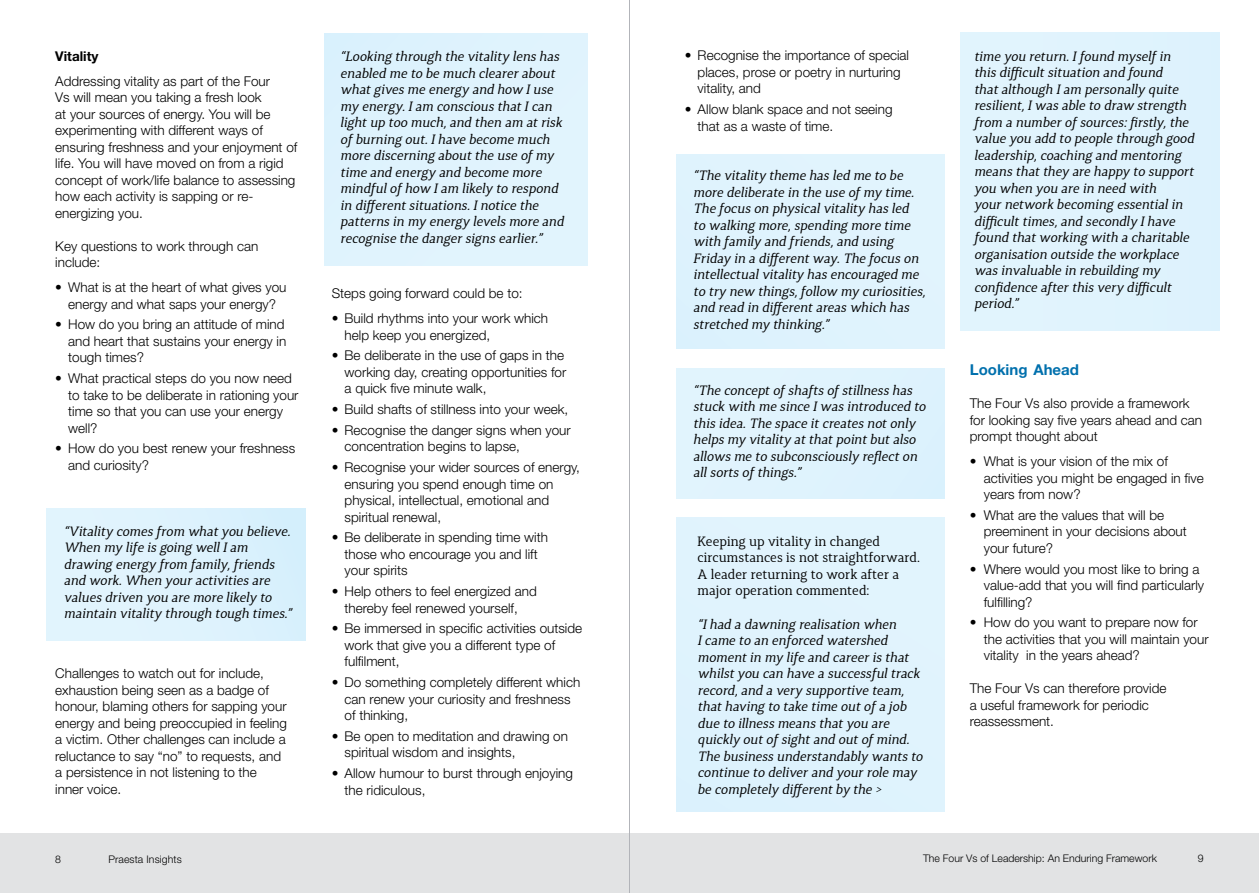
<style>
.page{position:relative;width:1259px;height:893px;background:#fff}
.page>*{position:absolute;margin:0;border:0;box-sizing:border-box;transform-origin:0 0}
.t1{font:700 15px "Helvetica Neue LT Std";color:#0070ad}
.t2{font:300 13.5px/16.5px "Helvetica Neue LT Std";color:#000}
.t3{font:italic 13.5px/16.5px "Synerga Pro";color:#000}
.t4{font:13.5px/16.5px "Synerga Pro";color:#000}
.t5{font:700 13.5px "Helvetica Neue LT Std";color:#000}
.t6{font:300 10.5px "Helvetica Neue LT Std";color:#000}
</style>
<div class="page">
<div style="left:0;top:833px;width:1259px;height:60px;background:#e2e3e4"></div>
<div style="left:46px;top:509px;width:260px;height:132px;background:#dff3fd"></div>
<div style="left:324px;top:34px;width:264px;height:232px;background:#e0f3fd"></div>
<div style="left:676px;top:368px;width:268px;height:130px;background:#e0f3fd"></div>
<div style="left:676px;top:154px;width:268px;height:194px;background:#e0f3fd"></div>
<div style="left:676px;top:518px;width:268px;height:293px;background:#e0f3fd"></div>
<div style="left:960px;top:32px;width:260px;height:298px;background:#e0f3fd"></div>
<hr style="left:629px;top:0;width:1px;height:893px;background:#b2b4b9">
<p class="t5" style="left:55px;top:48px;width:45px">Vitality</p>
<p class="t2" style="left:55px;top:72px;width:244px">Addressing vitality as part of the Four<br>Vs will mean you taking a fresh look<br>at your sources of energy. You will be experimenting with different ways of ensuring freshness and your enjoyment of life. You will have moved on from a rigid concept of work/life balance to assessing how each activity is sapping or re&shy;energizing you.</p>
<p class="t2" style="left:55px;top:237px;width:205px">Key questions to work through can include:</p>
<p class="t2" style="left:55px;top:279px;width:233px;text-align:center">• What is at the heart of what gives you energy and what saps your energy?</p>
<p class="t2" style="left:68px;top:316px;width:220px;text-indent:-13px">• How do you bring an attitude of mind and heart that sustains your energy in tough times?</p>
<p class="t2" style="left:68px;top:370px;width:232px;text-indent:-13px">• What practical steps do you now need to take to be deliberate in rationing your time so that you can use your energy well?</p>
<p class="t2" style="left:68px;top:440px;width:229px;text-indent:-13px">• How do you best renew your freshness and curiosity?</p>
<p class="t3" style="left:64px;top:523px;width:229px">“Vitality comes from what you believe.<br>When my life is going well I am drawing energy from family, friends and work. When your activities are values driven you are more likely to maintain vitality through tough times.”</p>
<p class="t2" style="left:55px;top:665px;width:233px">Challenges to watch out for include, exhaustion being seen as a badge of honour, blaming others for sapping your energy and being preoccupied in feeling a victim. Other challenges can include a reluctance to say “no” to requests, and a persistence in not listening to the inner voice.</p>
<p class="t3" style="left:340px;top:48px;width:225px">“Looking through the vitality lens has enabled me to be much clearer about what gives me energy and how I use my energy. I am conscious that I can light up too much, and then am at risk of burning out. I have become much more discerning about the use of my time and energy and become more mindful of how I am likely to respond in different situations. I notice the patterns in my energy levels more and recognise the danger signs earlier.”</p>
<p class="t2" style="left:332px;top:285px;width:192px">Steps going forward could be to:</p>
<p class="t2" style="left:345px;top:310px;width:205px;text-indent:-13px">• Build rhythms into your work which help keep you energized,</p>
<p class="t2" style="left:345px;top:347px;width:223px;text-indent:-13px">• Be deliberate in the use of gaps in the working day, creating opportunities for a quick five minute walk,</p>
<p class="t2" style="left:332px;top:401px;width:238px">• Build shafts of stillness into your week,</p>
<p class="t2" style="left:345px;top:421px;width:228px;text-indent:-13px">• Recognise the danger signs when your concentration begins to lapse,</p>
<p class="t2" style="left:345px;top:459px;width:237px;text-indent:-13px">• Recognise your wider sources of energy, ensuring you spend enough time on physical, intellectual, emotional and spiritual renewal,</p>
<p class="t2" style="left:345px;top:529px;width:205px;text-indent:-13px">• Be deliberate in spending time with those who encourage you and lift your spirits</p>
<p class="t2" style="left:332px;top:583px;width:206px;text-align:center">• Help others to feel energized and thereby feel renewed yourself,</p>
<p class="t2" style="left:345px;top:620px;width:239px;text-indent:-13px">• Be immersed in specific activities outside work that give you a different type of fulfilment,</p>
<p class="t2" style="left:345px;top:674px;width:237px;text-indent:-13px">• Do something completely different which can renew your curiosity and freshness of thinking,</p>
<p class="t2" style="left:345px;top:727px;width:225px;text-indent:-13px">• Be open to meditation and drawing on spiritual wisdom and insights,</p>
<p class="t2" style="left:345px;top:765px;width:230px;text-indent:-13px">• Allow humour to burst through enjoying the ridiculous,</p>
<p class="t2" style="left:697px;top:47px;width:213px;text-indent:-13px">• Recognise the importance of special places, prose or poetry in nurturing vitality, and</p>
<p class="t2" style="left:697px;top:101px;width:196px;text-indent:-13px">• Allow blank space and not seeing that as a waste of time.</p>
<p class="t3" style="left:693px;top:167px;width:234px">“The vitality theme has led me to be more deliberate in the use of my time.<br>The focus on physical vitality has led<br>to walking more, spending more time with family and friends, and using Friday in a different way. The focus on intellectual vitality has encouraged me to try new things, follow my curiosities, and read in different areas which has stretched my thinking.”</p>
<p class="t3" style="left:693px;top:381px;width:234px">“The concept of shafts of stillness has stuck with me since I was introduced to this idea. The space it creates not only helps my vitality at that point but also allows me to subconsciously reflect on all sorts of things.”</p>
<p class="t4" style="left:697px;top:532px;width:224px">Keeping up vitality in changed circumstances is not straightforward.<br>A leader returning to work after a major operation commented:</p>
<p class="t3" style="left:697px;top:615px;width:227px">“I had a dawning realisation when<br>I came to an enforced watershed moment in my life and career is that whilst you can have a successful track record, and a very supportive team, that having to take time out of a job due to illness means that you are quickly out of sight and out of mind.<br>The business understandably wants to continue to deliver and your role may be completely different by the &gt;</p>
<p class="t3" style="left:974px;top:48px;width:222px">time you return. I found myself in this difficult situation and found<br>that although I am personally quite resilient, I was able to draw strength from a number of sources: firstly, the value you add to people through good leadership, coaching and mentoring means that they are happy to support you when you are in need with<br>your network becoming essential in difficult times, and secondly I have found that working with a charitable organisation outside the workplace was invaluable in rebuilding my confidence after this very difficult period.”</p>
<p class="t1" style="left:969px;top:361px;width:111px">Looking Ahead</p>
<p class="t2" style="left:969px;top:395px;width:234px">The Four Vs also provide a framework for looking say five years ahead and can prompt thought about</p>
<p class="t2" style="left:983px;top:453px;width:222px;text-indent:-14px">• What is your vision of the mix of activities you might be engaged in five years from now?</p>
<p class="t2" style="left:983px;top:507px;width:205px;text-indent:-14px">• What are the values that will be preeminent in your decisions about your future?</p>
<p class="t2" style="left:983px;top:560px;width:222px;text-indent:-14px">• Where would you most like to bring a value-add that you will find particularly fulfilling?</p>
<p class="t2" style="left:983px;top:614px;width:226px;text-indent:-14px">• How do you want to prepare now for the activities that you will maintain your vitality in the years ahead?</p>
<p class="t2" style="left:969px;top:680px;width:198px">The Four Vs can therefore provide a useful framework for periodic reassessment.</p>
<p class="t6" style="left:55px;top:853px;width:7px">8</p>
<p class="t6" style="left:108px;top:853px;width:75px">Praesta Insights</p>
<p class="t6" style="left:923px;top:852px;width:235px">The Four Vs of Leadership: An Enduring Framework</p>
<p class="t6" style="left:1197px;top:852px;width:7px">9</p>
</div>
